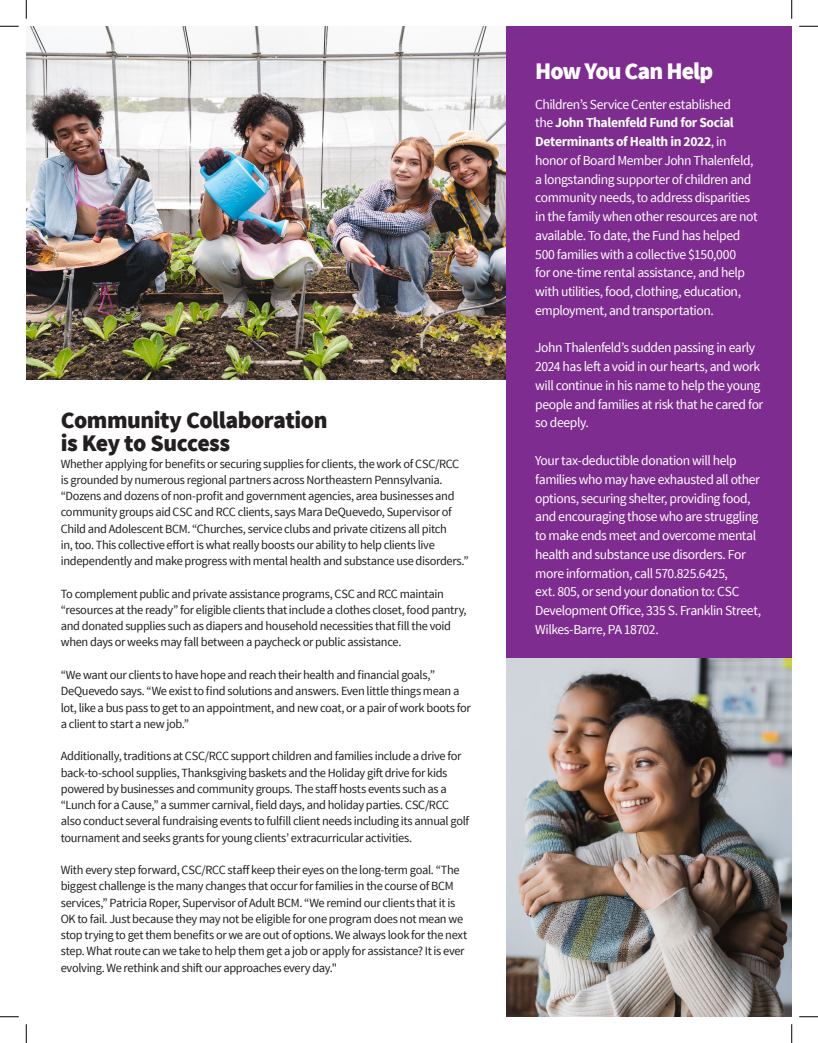
<style>
.page{position:relative;width:818px;height:1043px;background:#fff}
.page>*{position:absolute;margin:0;border:0;box-sizing:border-box;transform-origin:0 0}
.t1{font:900 23.75px "Source Sans Pro";letter-spacing:-.02em;color:#231f20}
.t2{font:900 23.75px "Source Sans Pro";letter-spacing:-.04em;color:#fff}
.t3{font:13.75px/18.8px "Source Sans Pro";letter-spacing:-.03em;color:#fff}
.t4{font:12.5px/16.2px "Source Sans Pro";letter-spacing:-.03em;color:#231f20}
.s1{font-weight:700}
</style>
<div class="page">
<img style="left:26px;top:27px;width:480px;height:352px">
<div style="left:506px;top:26px;width:285px;height:990px;background:#7e2c8f"></div>
<div style="left:26px;top:50px;width:11px;height:88px;background:#231f20;opacity:.16"></div>
<img style="left:506px;top:658px;width:285px;height:358px">
<svg style="left:0;top:25px;width:19px;height:2px"></svg>
<svg style="left:799px;top:25px;width:19px;height:2px"></svg>
<svg style="left:0;top:1016px;width:19px;height:1px"></svg>
<svg style="left:799px;top:1016px;width:19px;height:1px"></svg>
<svg style="left:25px;top:0;width:2px;height:19px"></svg>
<svg style="left:25px;top:1024px;width:2px;height:18px"></svg>
<svg style="left:791px;top:0;width:1px;height:19px"></svg>
<svg style="left:791px;top:1024px;width:1px;height:18px"></svg>
<p class="t1" style="left:61px;top:404px;width:268px">Community Collaboration</p>
<p class="t1" style="left:61px;top:428px;width:171px">is Key to Success</p>
<p class="t4" style="left:61px;top:455px;width:409px">Whether applying for benefits or securing supplies for clients, the work of CSC/RCC is grounded by numerous regional partners across Northeastern Pennsylvania. “Dozens and dozens of non-profit and government agencies, area businesses and community groups aid CSC and RCC clients, says Mara DeQuevedo, Supervisor of Child and Adolescent BCM. “Churches, service clubs and private citizens all pitch<br>in, too. This collective effort is what really boosts our ability to help clients live independently and make progress with mental health and substance use disorders.”</p>
<p class="t4" style="left:61px;top:585px;width:407px">To complement public and private assistance programs, CSC and RCC maintain “resources at the ready” for eligible clients that include a clothes closet, food pantry, and donated supplies such as diapers and household necessities that fill the void when days or weeks may fall between a paycheck or public assistance.</p>
<p class="t4" style="left:61px;top:667px;width:411px">“We want our clients to have hope and reach their health and financial goals,” DeQuevedo says. “We exist to find solutions and answers. Even little things mean a lot, like a bus pass to get to an appointment, and new coat, or a pair of work boots for a client to start a new job.”</p>
<p class="t4" style="left:61px;top:748px;width:410px">Additionally, traditions at CSC/RCC support children and families include a drive for back-to-school supplies, Thanksgiving baskets and the Holiday gift drive for kids powered by businesses and community groups. The staff hosts events such as a “Lunch for a Cause,” a summer carnival, field days, and holiday parties. CSC/RCC also conduct several fundraising events to fulfill client needs including its annual golf tournament and seeks grants for young clients’ extracurricular activities.</p>
<p class="t4" style="left:61px;top:862px;width:408px">With every step forward, CSC/RCC staff keep their eyes on the long-term goal. “The biggest challenge is the many changes that occur for families in the course of BCM services,” Patricia Roper, Supervisor of Adult BCM. “We remind our clients that it is OK to fail. Just because they may not be eligible for one program does not mean we stop trying to get them benefits or we are out of options. We always look for the next step. What route can we take to help them get a job or apply for assistance? It is ever evolving. We rethink and shift our approaches every day."</p>
<p class="t2" style="left:535px;top:56px;width:179px">How You Can Help</p>
<p class="t3" style="left:535px;top:95px;width:224px">Children’s Service Center established<br>the <span class="s1">John Thalenfeld Fund for Social Determinants of Health in 2022</span>, in honor of Board Member John Thalenfeld, a longstanding supporter of children and community needs, to address disparities in the family when other resources are not available. To date, the Fund has helped 500 families with a collective $150,000<br>for one-time rental assistance, and help with utilities, food, clothing, education, employment, and transportation.</p>
<p class="t3" style="left:535px;top:339px;width:229px">John Thalenfeld’s sudden passing in early 2024 has left a void in our hearts, and work will continue in his name to help the young people and families at risk that he cared for so deeply.</p>
<p class="t3" style="left:535px;top:451px;width:227px">Your tax-deductible donation will help families who may have exhausted all other options, securing shelter, providing food, and encouraging those who are struggling to make ends meet and overcome mental health and substance use disorders. For more information, call 570.825.6425,<br>ext. 805, or send your donation to: CSC Development Office, 335 S. Franklin Street, Wilkes-Barre, PA 18702.</p>
</div>
